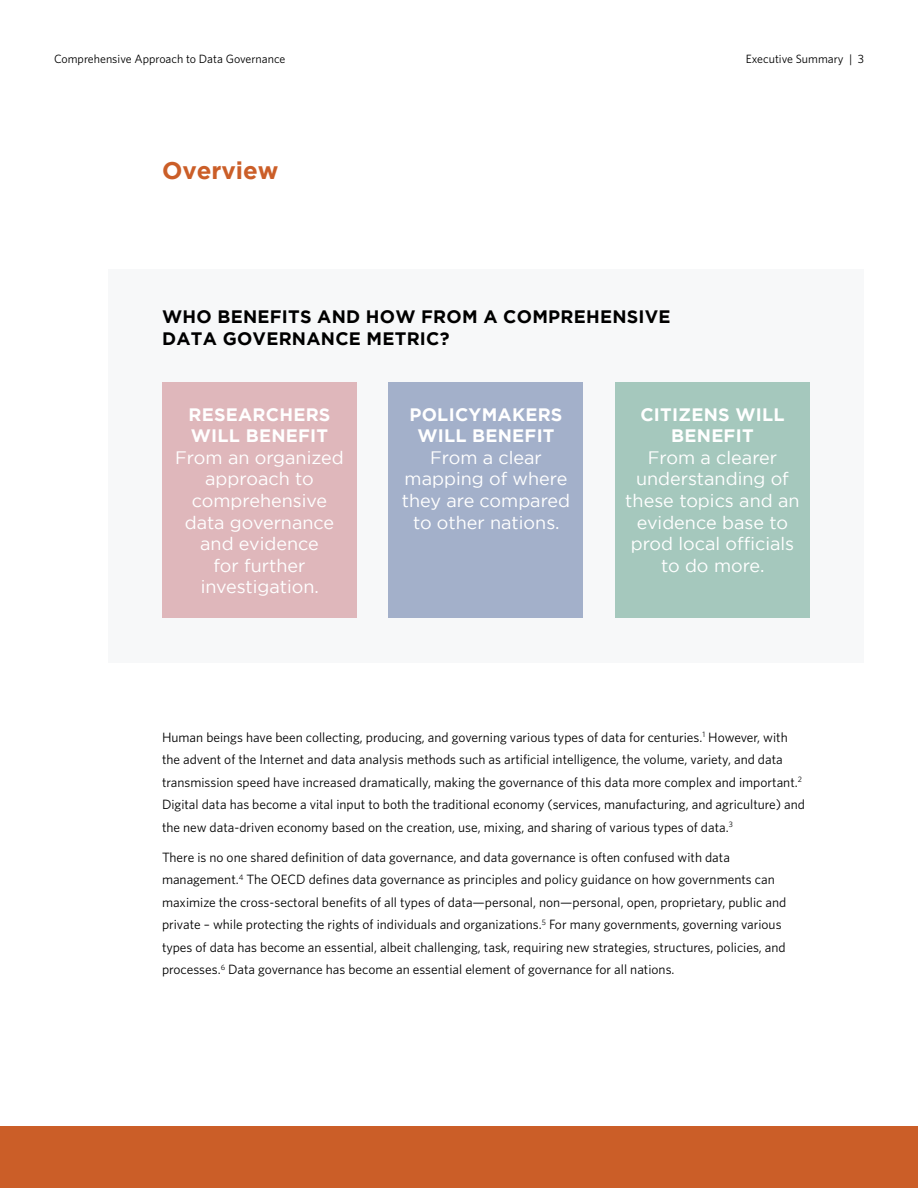
<style>
.page{position:relative;width:918px;height:1188px;background:#fff}
.page>*{position:absolute;margin:0;border:0;box-sizing:border-box;transform-origin:0 0}
.Section_Title{font:700 24px "Gotham";color:#cb5e28}
.Body_Copy{font:18px/21.6px "Gotham";color:#fff;text-align:center}
.Body_Copy-2{font:700 18px/21.6px "Gotham";letter-spacing:.015em;color:#fff;text-align:center}
.Body_Copy-3{font:700 18px "Gotham";letter-spacing:.015em;color:#000}
.Body_Copy-4{font:13.5px/22.5px "Whitney";color:#000}
.t1{font:12px "Whitney";color:#000}
</style>
<div class="page">
<div style="left:0;top:1126px;width:918px;height:62px;background:#cb5e28"></div>
<div style="left:108px;top:270px;width:756px;height:393px;background:#f7f8f9"></div>
<div style="left:162px;top:382px;width:195px;height:236px;background:#dfb7bb"></div>
<div style="left:388px;top:382px;width:196px;height:236px;background:#a3b0ca"></div>
<div style="left:615px;top:382px;width:195px;height:236px;background:#a5c8bd"></div>
<p class="t1" style="left:54px;top:51px;width:233px">Comprehensive Approach to Data Governance</p>
<p class="t1" style="left:746px;top:51px;width:120px">Executive Summary | 3</p>
<p class="Section_Title" style="left:162px;top:157px;width:118px">Overview</p>
<p class="Body_Copy-3" style="left:162px;top:306px;width:510px">WHO BENEFITS AND HOW FROM A COMPREHENSIVE</p>
<p class="Body_Copy-3" style="left:162px;top:328px;width:289px">DATA GOVERNANCE METRIC?</p>
<p class="Body_Copy-2" style="left:189px;top:403px;width:143px;text-align:left">RESEARCHERS<br>WILL BENEFIT</p>
<p class="Body_Copy" style="left:175px;top:446px;width:170px">From an organized approach to comprehensive data governance and evidence<br>for further investigation.</p>
<p class="Body_Copy-2" style="left:409px;top:403px;width:155px">POLICYMAKERS<br>WILL BENEFIT</p>
<p class="Body_Copy" style="left:402px;top:446px;width:170px">From a clear mapping of where they are compared to other nations.</p>
<p class="Body_Copy-2" style="left:640px;top:403px;width:146px">CITIZENS WILL<br>BENEFIT</p>
<p class="Body_Copy" style="left:625px;top:446px;width:176px">From a clearer understanding of these topics and an evidence base to prod local officials to do more.</p>
<p class="Body_Copy-4" style="left:162px;top:726px;width:645px">Human beings have been collecting, producing, and governing various types of data for centuries.<sup>1</sup> However, with the advent of the Internet and data analysis methods such as artificial intelligence, the volume, variety, and data transmission speed have increased dramatically, making the governance of this data more complex and important.<sup>2<br></sup>Digital data has become a vital input to both the traditional economy (services, manufacturing, and agriculture) and the new data-driven economy based on the creation, use, mixing, and sharing of various types of data.<sup>3</sup></p>
<p class="Body_Copy-4" style="left:162px;top:846px;width:626px">There is no one shared definition of data governance, and data governance is often confused with data management.<sup>4</sup> The OECD defines data governance as principles and policy guidance on how governments can maximize the cross-sectoral benefits of all types of data—personal, non—personal, open, proprietary, public and private – while protecting the rights of individuals and organizations.<sup>5</sup> For many governments, governing various types of data has become an essential, albeit challenging, task, requiring new strategies, structures, policies, and processes.<sup>6</sup> Data governance has become an essential element of governance for all nations.</p>
</div>
